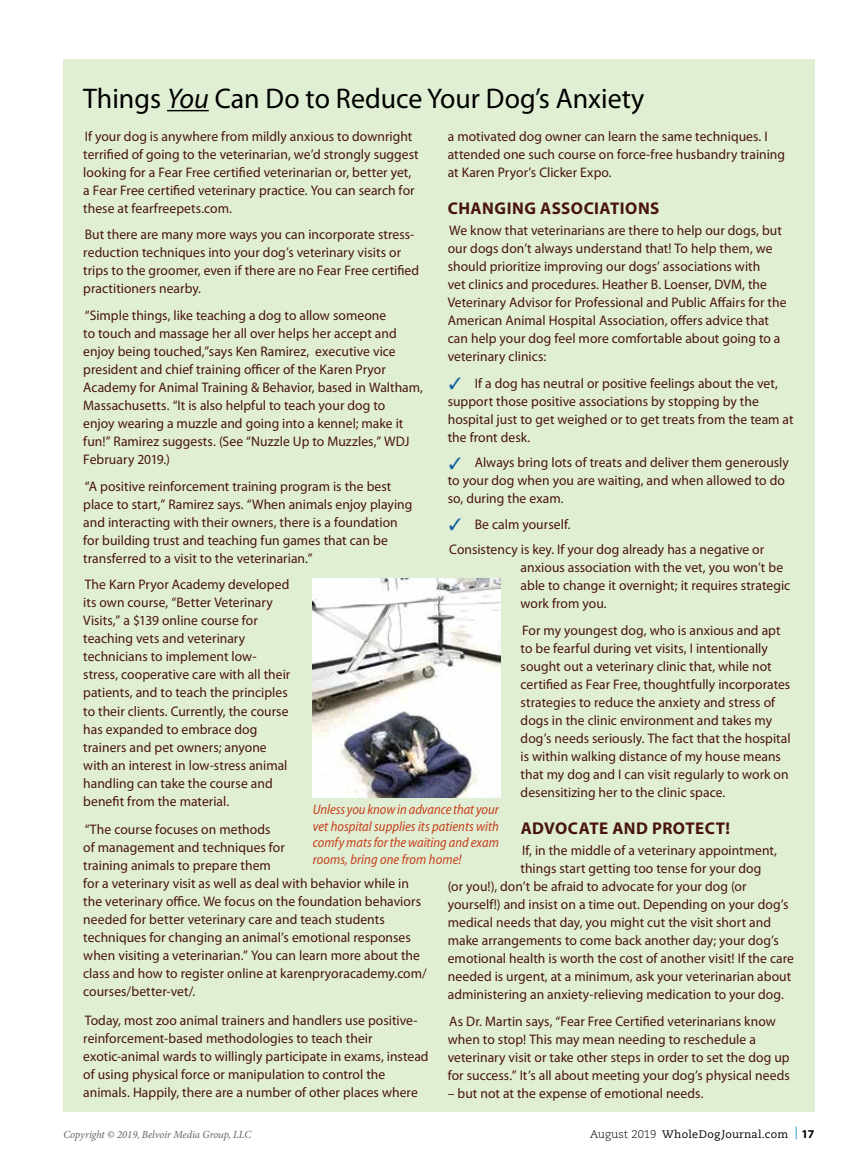
<style>
.page{position:relative;width:864px;height:1175px;background:#fff}
.page>*{position:absolute;margin:0;border:0;box-sizing:border-box;transform-origin:0 0}
.t1{font:28.5px "Myriad Pro";color:#000}
.t2{font:700 17.1px "Myriad Pro";letter-spacing:.025em;color:#49140f}
.t3{font:italic semi-condensed 14.1px/16.5px "Myriad Pro";color:#c8411c;text-align:justify}
.t4{font:13.8px/18px "Myriad Pro";color:#49140f}
.t5{font:italic 10.8px "Minion Pro";letter-spacing:-.01em;color:#636466}
.t6{font:10.8px "Caecilia LT Std";letter-spacing:.02em;color:#000}
.s1{font-style:italic}
.s2{color:#10609e}
.s3{font-weight:300;font-size:11.25px}
.s4{font-family:"Minion Pro";font-size:12.45px;color:#0085c8}
.s5{font-family:"Myriad Pro";font-weight:700;font-size:12px}
</style>
<div class="page">
<div style="left:63px;top:59px;width:752px;height:1053px;background:#e0efd4"></div>
<hr style="left:167px;top:110px;width:42px;height:1px;background:#000">
<img style="left:313px;top:578px;width:187px;height:219px">
<h1 class="t1" style="left:83px;top:81px;width:563px">Things <span class="s1">You</span> Can Do to Reduce Your Dog’s Anxiety</h1>
<p class="t4" style="left:83px;top:127px;width:337px">If your dog is anywhere from mildly anxious to downright terrified of going to the veterinarian, we’d strongly suggest looking for a Fear Free certified veterinarian or, better yet, a Fear Free certified veterinary practice. You can search for these at fearfreepets.com.</p>
<p class="t4" style="left:83px;top:226px;width:337px">But there are many more ways you can incorporate stress&shy;reduction techniques into your dog’s veterinary visits or trips to the groomer, even if there are no Fear Free certified practitioners nearby.</p>
<p class="t4" style="left:83px;top:306px;width:341px">“Simple things, like teaching a dog to allow someone<br>to touch and massage her all over helps her accept and enjoy being touched,”says Ken Ramirez, executive vice president and chief training officer of the Karen Pryor Academy for Animal Training &amp; Behavior, based in Waltham, Massachusetts. “It is also helpful to teach your dog to<br>enjoy wearing a muzzle and going into a kennel; make it fun!” Ramirez suggests. (See “Nuzzle Up to Muzzles,” WDJ February 2019.)</p>
<p class="t4" style="left:83px;top:477px;width:331px">“A positive reinforcement training program is the best place to start,” Ramirez says. “When animals enjoy playing and interacting with their owners, there is a foundation for building trust and teaching fun games that can be transferred to a visit to the veterinarian.”</p>
<p class="t4" style="left:83px;top:575px;width:209px">The Karn Pryor Academy developed its own course, “Better Veterinary Visits,” a $139 online course for teaching vets and veterinary technicians to implement low&shy;stress, cooperative care with all their patients, and to teach the principles to their clients. Currently, the course has expanded to embrace dog trainers and pet owners; anyone with an interest in low-stress animal handling can take the course and benefit from the material.</p>
<p class="t4" style="left:83px;top:820px;width:345px">“The course focuses on methods<br>of management and techniques for<br>training animals to prepare them<br>for a veterinary visit as well as deal with behavior while in the veterinary office. We focus on the foundation behaviors needed for better veterinary care and teach students techniques for changing an animal’s emotional responses when visiting a veterinarian.” You can learn more about the class and how to register online at karenpryoracademy.com/ courses/better-vet/.</p>
<p class="t4" style="left:83px;top:1011px;width:347px">Today, most zoo animal trainers and handlers use positive&shy;reinforcement-based methodologies to teach their exotic-animal wards to willingly participate in exams, instead of using physical force or manipulation to control the animals. Happily, there are a number of other places where</p>
<p class="t4" style="left:448px;top:127px;width:339px">a motivated dog owner can learn the same techniques. I attended one such course on force-free husbandry training at Karen Pryor’s Clicker Expo.</p>
<p class="t2" style="left:448px;top:197px;width:213px">CHANGING ASSOCIATIONS</p>
<p class="t4" style="left:448px;top:221px;width:340px">We know that veterinarians are there to help our dogs, but our dogs don’t always understand that! To help them, we should prioritize improving our dogs’ associations with<br>vet clinics and procedures. Heather B. Loenser, DVM, the Veterinary Advisor for Professional and Public Affairs for the American Animal Hospital Association, offers advice that can help your dog feel more comfortable about going to a veterinary clinics:</p>
<p class="t4" style="left:448px;top:374px;width:347px"><span class="s2">✓</span> If a dog has neutral or positive feelings about the vet, support those positive associations by stopping by the hospital just to get weighed or to get treats from the team at the front desk.</p>
<p class="t4" style="left:448px;top:453px;width:343px"><span class="s2">✓</span> Always bring lots of treats and deliver them generously to your dog when you are waiting, and when allowed to do so, during the exam.</p>
<p class="t4" style="left:449px;top:511px;width:317px;line-height:25.5px"><span class="s2">✓</span> Be calm yourself.<br>Consistency is key. If your dog already has a negative or</p>
<p class="t4" style="left:521px;top:558px;width:271px">anxious association with the vet, you won’t be able to change it overnight; it requires strategic work from you.</p>
<p class="t4" style="left:521px;top:621px;width:272px">For my youngest dog, who is anxious and apt to be fearful during vet visits, I intentionally sought out a veterinary clinic that, while not certified as Fear Free, thoughtfully incorporates strategies to reduce the anxiety and stress of dogs in the clinic environment and takes my dog’s needs seriously. The fact that the hospital is within walking distance of my house means that my dog and I can visit regularly to work on desensitizing her to the clinic space.</p>
<p class="t2" style="left:521px;top:817px;width:211px">ADVOCATE AND PROTECT!</p>
<p class="t4" style="left:522px;top:841px;width:256px">If, in the middle of a veterinary appointment,</p>
<p class="t4" style="left:521px;top:859px;width:242px">things start getting too tense for your dog</p>
<p class="t4" style="left:448px;top:877px;width:300px">(or you!), don’t be afraid to advocate for your dog (or</p>
<p class="t4" style="left:448px;top:895px;width:342px">yourself!) and insist on a time out. Depending on your dog’s</p>
<p class="t4" style="left:448px;top:913px;width:325px">medical needs that day, you might cut the visit short and</p>
<p class="t4" style="left:448px;top:931px;width:333px">make arrangements to come back another day; your dog’s</p>
<p class="t4" style="left:448px;top:949px;width:348px">emotional health is worth the cost of another visit! If the care</p>
<p class="t4" style="left:448px;top:967px;width:345px">needed is urgent, at a minimum, ask your veterinarian about</p>
<p class="t4" style="left:448px;top:985px;width:338px">administering an anxiety-relieving medication to your dog.</p>
<p class="t4" style="left:448px;top:1012px;width:344px">As Dr. Martin says, “Fear Free Certified veterinarians know when to stop! This may mean needing to reschedule a veterinary visit or take other steps in order to set the dog up for success.” It’s all about meeting your dog’s physical needs</p>
<p class="t4" style="left:448px;top:1084px;width:257px">– but not at the expense of emotional needs.</p>
<p class="t3" style="left:313px;top:801px;width:188px">Unless you know in advance that your vet hospital supplies its patients with comfy mats for the waiting and exam rooms, bring one from home!</p>
<p class="t5" style="left:63px;top:1127px;width:189px">Copyright © 2019, Belvoir Media Group, LLC</p>
<p class="t6" style="left:590px;top:1127px;width:226px"><span class="s3">August 2019</span> WholeDog Journal.com <span class="s4">|</span> <span class="s5">17</span></p>
</div>
